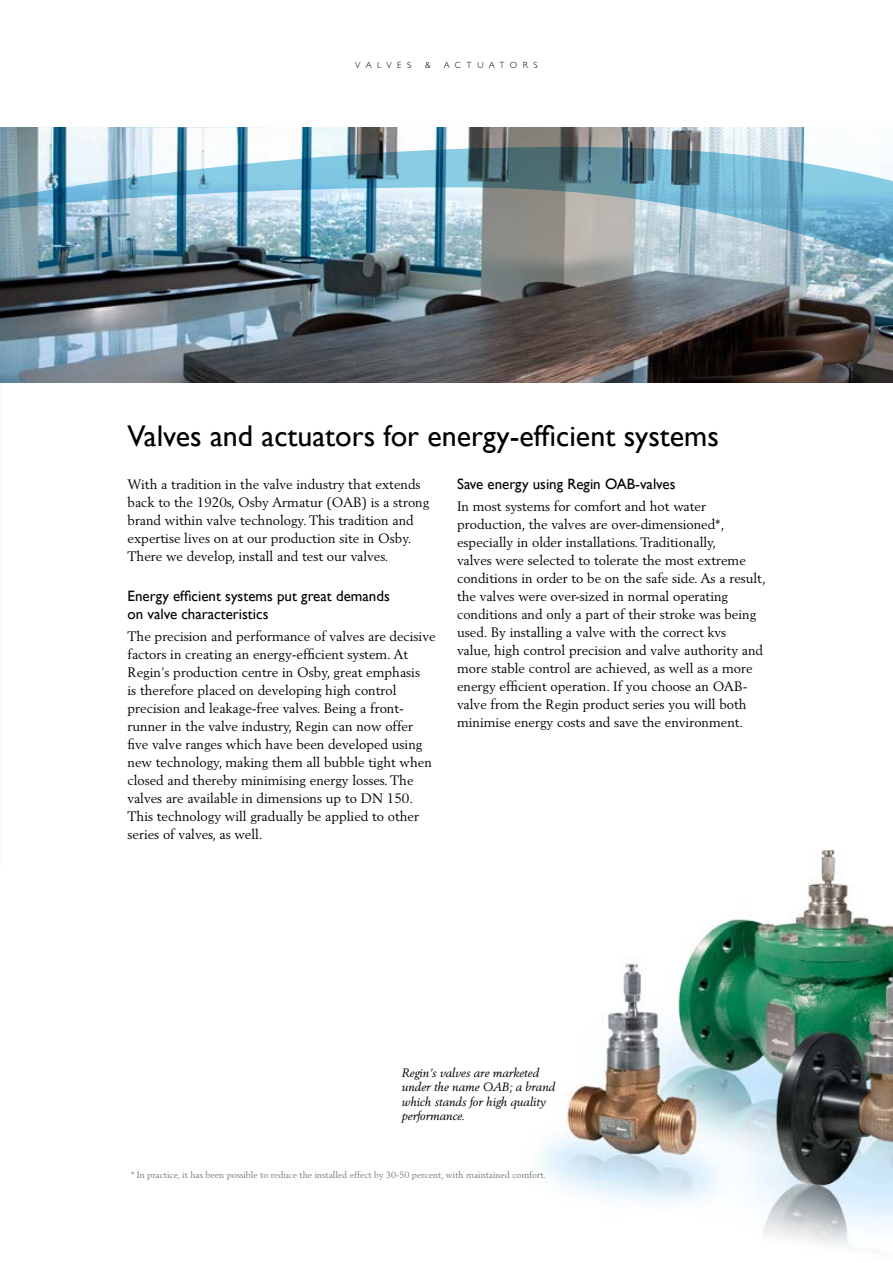
<style>
.page{position:relative;width:893px;height:1263px;background:#fff}
.page>*{position:absolute;margin:0;border:0;box-sizing:border-box;transform-origin:0 0}
.t1{font:30px "Gill Sans";color:#000}
.t2{font:15px/18px "Gill Sans";color:#000}
.t3{font:13.5px/18px "Berling";color:#000}
.t4{font:italic 12px/14.4px "Berling";color:#000}
.t5{font:9px "Berling";color:#77787b}
.t6{font:300 9px "Gill Sans";letter-spacing:.62em;color:#000}
.s1{font-style:italic}
</style>
<div class="page">
<img style="left:540px;top:850px;width:353px;height:396px">
<img style="left:0;top:279px;width:893px;height:104px">
<img style="left:0;top:128px;width:893px;height:151px">
<p class="t6" style="left:355px;top:60px;width:58px">VALVES</p>
<p class="t6" style="left:425px;top:60px;width:7px">&amp;</p>
<p class="t6" style="left:444px;top:60px;width:95px">ACTUATORS</p>
<h1 class="t1" style="left:128px;top:418px;width:593px">Valves and actuators for energy-efficient systems</h1>
<p class="t2" style="left:457px;top:475px;width:220px">Save energy using Regin OAB-valves</p>
<p class="t3" style="left:457px;top:497px;width:310px">In most systems for comfort and hot water production, the valves are over-dimensioned*, especially in older installations. Traditionally,<br>valves were selected to tolerate the most extreme conditions in order to be on the safe side. As a result, the valves were over-sized in normal operating conditions and only a part of their stroke was being used. By installing a valve with the correct kvs<br>value, high control precision and valve authority and more stable control are achieved, as well as a more energy efficient operation. If you choose an OAB&shy;valve from the Regin product series you will both minimise energy costs and save the environment.</p>
<p class="t3" style="left:128px;top:475px;width:303px">With a tradition in the valve industry that extends back to the 1920s, Osby Armatur (OAB) is a strong brand within valve technology. This tradition and expertise lives on at our production site in Osby.<br>There we develop, install and test our valves.</p>
<p class="t2" style="left:128px;top:587px;width:264px">Energy efficient systems put great demands on valve characteristics</p>
<p class="t3" style="left:128px;top:627px;width:309px">The precision and performance of valves are decisive factors in creating an energy-efficient system. At Regin’s production centre in Osby, great emphasis<br>is therefore placed on developing high control precision and leakage-free valves. Being a front&shy;runner in the valve industry, Regin can now offer five valve ranges which have been developed using new technology, making them all bubble tight when closed and thereby minimising energy losses. The valves are available in dimensions up to DN 150.<br>This technology will gradually be applied to other series of valves, as well.</p>
<p class="t4" style="left:402px;top:1065px;width:155px">Regin’s valves are marketed under the name OAB; a brand which stands for high quality performance.</p>
<p class="t5" style="left:130px;top:1169px;width:418px"><span class="s1">*</span> In practice, it has been possible to reduce the installed effect by 30-50 percent, with maintained comfort.</p>
</div>
